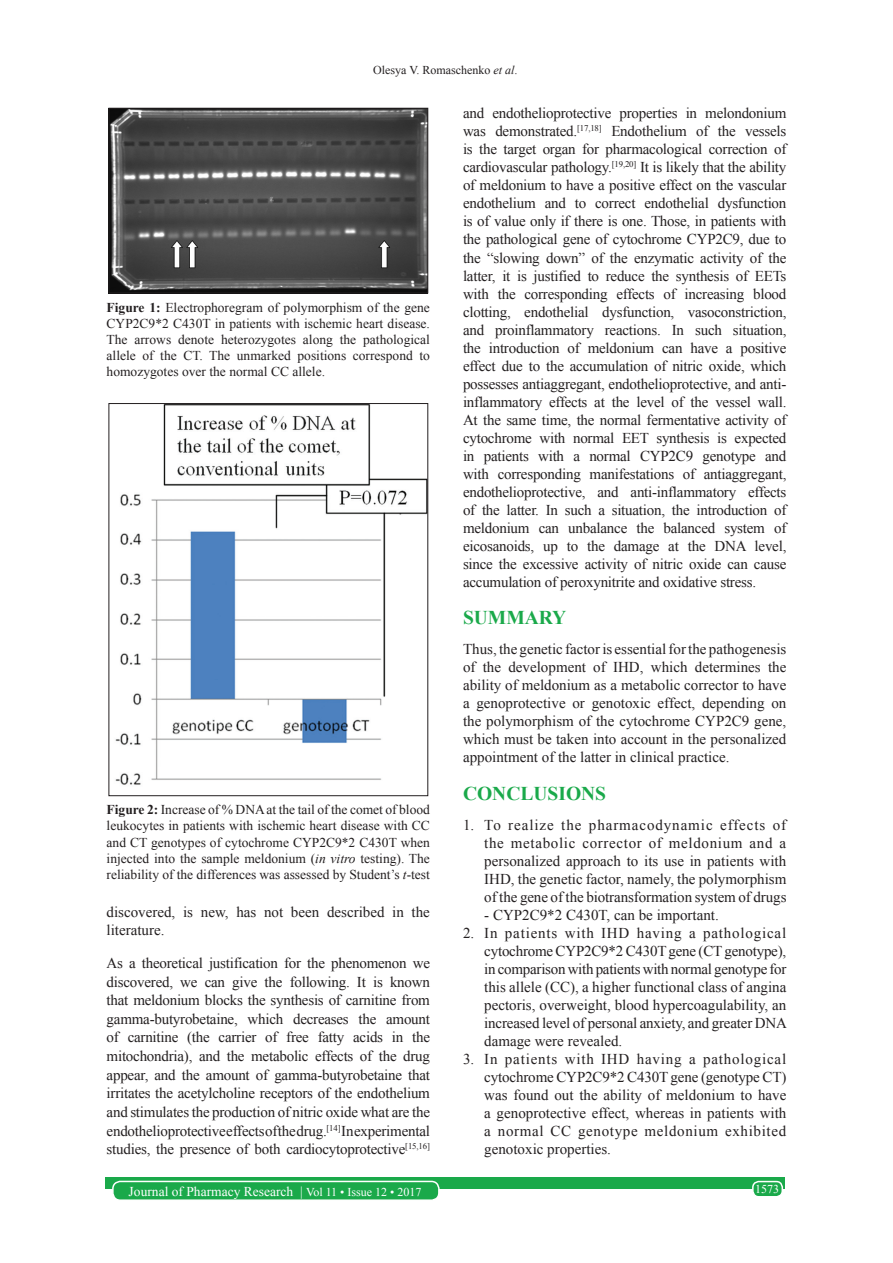
<style>
.page{position:relative;width:893px;height:1263px;background:#fff}
.page>*{position:absolute;margin:0;border:0;box-sizing:border-box;transform-origin:0 0}
.t1{font:700 19.5px "Times New Roman";color:#1aa94a}
.TX{font:15px/18px "Times New Roman";letter-spacing:-.015em;color:#231f20;text-align:justify}
.L{font:15px/18px "Times New Roman";letter-spacing:-.005em;color:#231f20;text-align:justify}
.LL{font:15px/18px "Times New Roman";letter-spacing:.045em;color:#231f20;text-align:justify}
.FGC{font:13.5px/16.2px "Times New Roman";color:#231f20;text-align:justify}
.t2{font:13.5px "Times New Roman";color:#fff}
.t3{font:12px "Times New Roman";color:#231f20}
.t4{font:12px "Times New Roman";color:#fff}
.s1{font-style:italic}
.s2{font-weight:700}
.s3{font-size:12px}
</style>
<div class="page">
<div style="left:105px;top:1177px;width:679px;height:12px;background:#1aa94a"></div>
<div style="left:113px;top:1181px;width:325px;height:19px;background:#1aa94a;border-radius:7px"></div>
<div style="left:112px;top:1180px;width:327px;height:21px;border:2px solid #fff;border-radius:7px"></div>
<div style="left:752px;top:1181px;width:29px;height:15px;background:#1aa94a;border-radius:6px"></div>
<div style="left:751px;top:1180px;width:31px;height:17px;border:2px solid #fff;border-radius:6px"></div>
<img style="left:111px;top:110px;width:315px;height:181px">
<div style="left:109px;top:108px;width:319px;height:185px;border:1px solid #231f20"></div>
<img style="left:115px;top:405px;width:311px;height:380px">
<div style="left:109px;top:403px;width:319px;height:393px;border:1px solid #231f20"></div>
<p class="t3" style="left:373px;top:62px;width:146px">Olesya V. Romaschenko <span class="s1">et al</span>.</p>
<p class="FGC" style="left:106px;top:298px;width:325px"><span class="s2">Figure 1:</span> Electrophoregram of polymorphism of the gene CYP2C9*2 C430T in patients with ischemic heart disease.<br>The arrows denote heterozygotes along the pathological allele of the CT. The unmarked positions correspond to homozygotes over the normal CC allele.</p>
<p class="FGC" style="left:106px;top:801px;width:325px"><span class="s2">Figure 2:</span> Increase of % DNA at the tail of the comet of blood leukocytes in patients with ischemic heart disease with CC and CT genotypes of cytochrome CYP2C9*2 C430T when injected into the sample meldonium (<span class="s1">in vitro</span> testing). The reliability of the differences was assessed by Student’s <span class="s1">t</span>-test</p>
<p class="TX" style="left:106px;top:901px;width:325px;line-height:18.6px">discovered, is new, has not been described in the literature.</p>
<p class="TX" style="left:106px;top:953px;width:325px;line-height:18.6px">As a theoretical justification for the phenomenon we discovered, we can give the following. It is known that meldonium blocks the synthesis of carnitine from gamma-butyrobetaine, which decreases the amount of carnitine (the carrier of free fatty acids in the mitochondria), and the metabolic effects of the drug appear, and the amount of gamma-butyrobetaine that irritates the acetylcholine receptors of the endothelium and stimulates the production of nitric oxide what are the endothelioprotective effects of the drug.<sup>[14]</sup> In experimental studies, the presence of both cardiocytoprotective<sup>[15,16]</sup></p>
<p class="TX" style="left:463px;top:104px;width:325px">and endothelioprotective properties in melondonium was demonstrated.<sup>[17,18]</sup> Endothelium of the vessels is the target organ for pharmacological correction of cardiovascular pathology.<sup>[19,20]</sup> It is likely that the ability of meldonium to have a positive effect on the vascular endothelium and to correct endothelial dysfunction is of value only if there is one. Those, in patients with the pathological gene of cytochrome CYP2C9, due to the “slowing down” of the enzymatic activity of the latter, it is justified to reduce the synthesis of EETs with the corresponding effects of increasing blood clotting, endothelial dysfunction, vasoconstriction, and proinflammatory reactions. In such situation, the introduction of meldonium can have a positive effect due to the accumulation of nitric oxide, which possesses antiaggregant, endothelioprotective, and anti&shy;inflammatory effects at the level of the vessel wall.<br>At the same time, the normal fermentative activity of cytochrome with normal EET synthesis is expected in patients with a normal CYP2C9 genotype and with corresponding manifestations of antiaggregant, endothelioprotective, and anti-inflammatory effects of the latter. In such a situation, the introduction of meldonium can unbalance the balanced system of eicosanoids, up to the damage at the DNA level, since the excessive activity of nitric oxide can cause accumulation of peroxynitrite and oxidative stress.</p>
<h1 class="t1" style="left:463px;top:603px;width:105px">SUMMARY</h1>
<p class="TX" style="left:463px;top:640px;width:325px">Thus, the genetic factor is essential for the pathogenesis of the development of IHD, which determines the ability of meldonium as a metabolic corrector to have a genoprotective or genotoxic effect, depending on the polymorphism of the cytochrome CYP2C9 gene, which must be taken into account in the personalized appointment of the latter in clinical practice.</p>
<h1 class="t1" style="left:463px;top:779px;width:145px">CONCLUSIONS</h1>
<p class="L" style="left:484px;top:815px;width:303px;text-indent:-21px">1. To realize the pharmacodynamic effects of the metabolic corrector of meldonium and a personalized approach to its use in patients with IHD, the genetic factor, namely, the polymorphism of the gene of the biotransformation system of drugs</p>
<p class="L" style="left:484px;top:905px;width:236px">- CYP2C9*2 C430T, can be important.</p>
<p class="L" style="left:484px;top:923px;width:304px;text-indent:-21px">2. In patients with IHD having a pathological cytochrome CYP2C9*2 C430T gene (CT genotype), in comparison with patients with normal genotype for this allele (CC), a higher functional class of angina pectoris, overweight, blood hypercoagulability, an increased level of personal anxiety, and greater DNA damage were revealed.</p>
<p class="LL" style="left:484px;top:1049px;width:303px;text-indent:-21px">3. In patients with IHD having a pathological cytochrome CYP2C9*2 C430T gene (genotype CT) was found out the ability of meldonium to have a genoprotective effect, whereas in patients with a normal CC genotype meldonium exhibited genotoxic properties.</p>
<p class="t2" style="left:129px;top:1181px;width:294px">Journal of Pharmacy Research | <span class="s3">Vol 11 • Issue 12 • 2017</span></p>
<p class="t4" style="left:754px;top:1180px;width:25px">1573</p>
</div>
